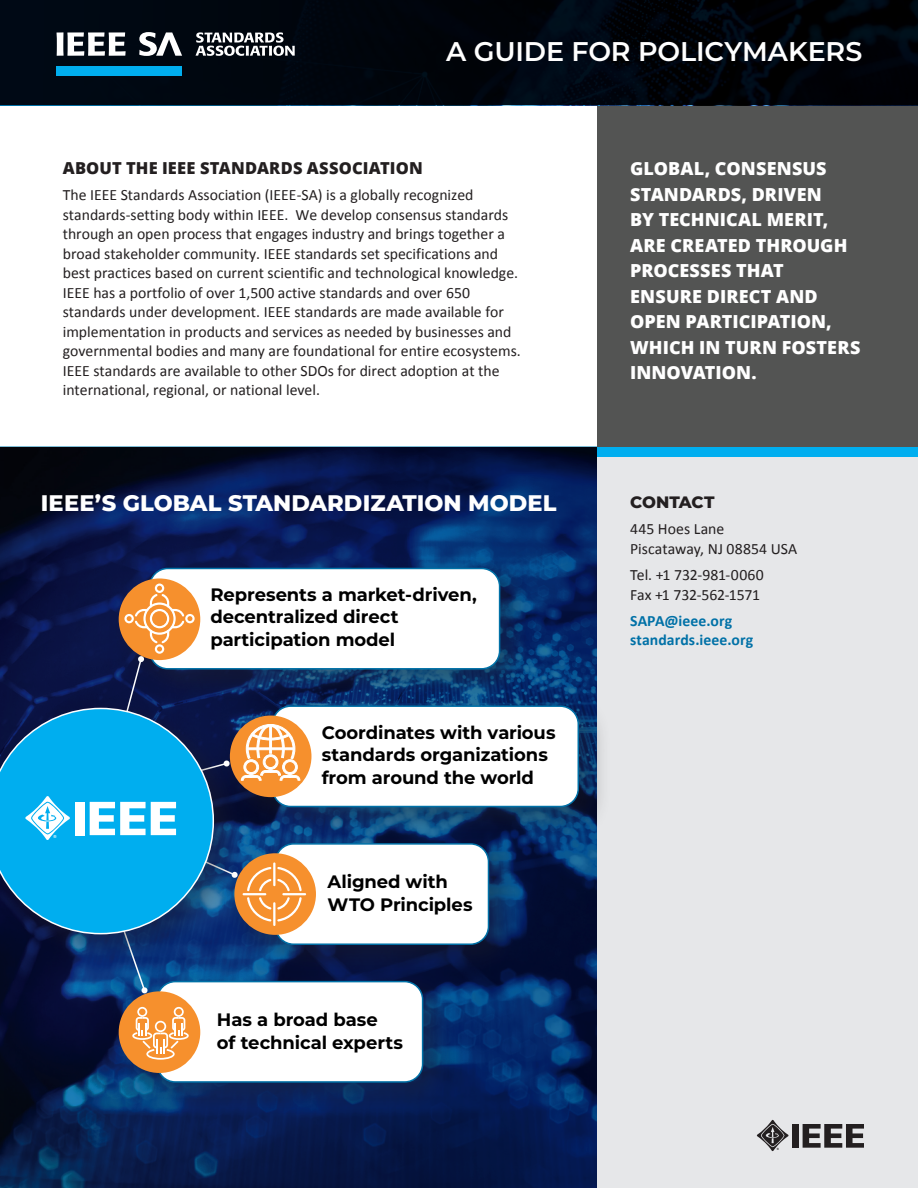
<style>
.page{position:relative;width:918px;height:1188px;background:#fff}
.page>*{position:absolute;margin:0;border:0;box-sizing:border-box;transform-origin:0 0}
.t1{font:600 27px "Montserrat";letter-spacing:-.005em;color:#fff}
.t2{font:800 22.5px "Montserrat";letter-spacing:.005em;color:#fff}
.t3{font:700 18px/22.5px "Montserrat";letter-spacing:-.005em;color:#000}
.t4{font:800 18px/25.5px "Open Sans";letter-spacing:.005em;color:#fff}
.t5{font:800 16.5px "Open Sans";letter-spacing:.01em;color:#231f20}
.t6{font:800 16.5px "Montserrat";letter-spacing:-.005em;color:#231f20}
.t7{font:15.75px/19.5px "Calibri";color:#231f20}
.t8{font:700 15.75px/19.5px "Calibri";letter-spacing:.005em;color:#0071a7}
.t9{font:700 4.2px "Helvetica";color:#fff}
.t10{font:700 3px "Helvetica";color:#231f20}
</style>
<div class="page">
<svg style="left:0;top:446px;width:598px;height:742px;background:#061c4d"></svg>
<div style="left:598px;top:0;width:320px;height:1188px;background:#e6e7e9"></div>
<div style="left:793px;top:1124px;width:6px;height:24px;background:#231f20"></div>
<svg style="left:803px;top:1124px;width:61px;height:24px"></svg>
<svg style="left:757px;top:1120px;width:32px;height:31px"></svg>
<div style="left:598px;top:106px;width:320px;height:341px;background:#535453"></div>
<div style="left:0;top:0;width:918px;height:105px;background:linear-gradient(to bottom,#00060d,#00060e)"></div>
<svg style="left:196px;top:32px;width:99px;height:24px"></svg>
<div style="left:56px;top:66px;width:126px;height:10px;background:#00aeef"></div>
<svg style="left:57px;top:32px;width:69px;height:24px"></svg>
<svg style="left:139px;top:32px;width:43px;height:24px"></svg>
<div style="left:598px;top:447px;width:320px;height:10px;background:#00aeef"></div>
<div style="left:107px;top:556px;width:426px;height:146px;background:#231f20;opacity:.35"></div>
<div style="left:150px;top:568px;width:350px;height:101px;background:#fff;border-radius:18px"></div>
<div style="left:149px;top:568px;width:351px;height:102px;border:2px solid #0071a7;border-radius:18px"></div>
<div style="left:119px;top:578px;width:81px;height:82px;background:#f6902d;border-radius:50%"></div>
<div style="left:219px;top:694px;width:393px;height:146px;background:#231f20;opacity:.35"></div>
<div style="left:273px;top:706px;width:305px;height:101px;background:#fff;border-radius:18px"></div>
<div style="left:272px;top:705px;width:307px;height:102px;border:2px solid #0071a7;border-radius:18px"></div>
<div style="left:230px;top:716px;width:81px;height:81px;background:#f6902d;border-radius:50%"></div>
<div style="left:223px;top:831px;width:299px;height:147px;background:#231f20;opacity:.35"></div>
<div style="left:276px;top:844px;width:212px;height:100px;background:#fff;border-radius:18px"></div>
<div style="left:275px;top:843px;width:214px;height:102px;border:2px solid #0071a7;border-radius:18px"></div>
<div style="left:234px;top:853px;width:82px;height:82px;background:#f6902d;border-radius:50%"></div>
<div style="left:107px;top:969px;width:349px;height:146px;background:#231f20;opacity:.35"></div>
<div style="left:157px;top:982px;width:266px;height:100px;background:#fff;border-radius:18px"></div>
<div style="left:157px;top:981px;width:266px;height:102px;border:2px solid #0071a7;border-radius:18px"></div>
<div style="left:119px;top:991px;width:81px;height:82px;background:#f6902d;border-radius:50%"></div>
<svg style="left:121px;top:967px;width:27px;height:27px"></svg>
<div style="left:0;top:696px;width:247px;height:271px;background:#231f20;opacity:.35"></div>
<svg style="left:0;top:708px;width:214px;height:226px;background:#098fcb"></svg>
<div style="left:76px;top:802px;width:9px;height:33px;background:#fff"></div>
<svg style="left:90px;top:802px;width:148px;height:76px"></svg>
<svg style="left:25px;top:796px;width:45px;height:44px"></svg>
<svg style="left:132px;top:1007px;width:57px;height:53px"></svg>
<svg style="left:247px;top:867px;width:24px;height:24px"></svg>
<svg style="left:277px;top:867px;width:25px;height:24px"></svg>
<svg style="left:277px;top:897px;width:25px;height:24px"></svg>
<svg style="left:247px;top:897px;width:24px;height:24px"></svg>
<hr style="left:273px;top:862px;width:2px;height:24px;background:#fff">
<hr style="left:282px;top:893px;width:24px;height:2px;background:#fff">
<hr style="left:273px;top:902px;width:2px;height:24px;background:#fff">
<hr style="left:243px;top:893px;width:23px;height:2px;background:#fff">
<svg style="left:241px;top:724px;width:59px;height:57px"></svg>
<div style="left:247px;top:748px;width:47px;height:2px;background:#fff;border:1px solid #fff"></div>
<div style="left:269px;top:725px;width:3px;height:28px;background:#fff;border:1px solid #fff"></div>
<svg style="left:124px;top:584px;width:71px;height:132px"></svg>
<h1 class="t1" style="left:446px;top:32px;width:418px">A GUIDE FOR POLICYMAKERS</h1>
<p class="t5" style="left:63px;top:155px;width:362px">ABOUT THE IEEE STANDARDS ASSOCIATION</p>
<p class="t7" style="left:63px;top:185px;width:460px">The IEEE Standards Association (IEEE-SA) is a globally recognized standards-setting body within IEEE. We develop consensus standards through an open process that engages industry and brings together a broad stakeholder community. IEEE standards set specifications and best practices based on current scientific and technological knowledge.<br>IEEE has a portfolio of over 1,500 active standards and over 650 standards under development. IEEE standards are made available for implementation in products and services as needed by businesses and governmental bodies and many are foundational for entire ecosystems.<br>IEEE standards are available to other SDOs for direct adoption at the international, regional, or national level.</p>
<p class="t4" style="left:630px;top:155px;width:232px">GLOBAL, CONSENSUS<br>STANDARDS, DRIVEN<br>BY TECHNICAL MERIT,<br>ARE CREATED THROUGH<br>PROCESSES THAT<br>ENSURE DIRECT AND<br>OPEN PARTICIPATION,<br>WHICH IN TURN FOSTERS<br>INNOVATION.</p>
<h2 class="t2" style="left:41px;top:487px;width:517px">IEEE’S GLOBAL STANDARDIZATION MODEL</h2>
<p class="t6" style="left:630px;top:490px;width:86px">CONTACT</p>
<p class="t7" style="left:630px;top:519px;width:169px">445 Hoes Lane<br>Piscataway, NJ 08854 USA</p>
<p class="t7" style="left:630px;top:565px;width:135px">Tel. +1 732-981-0060<br>Fax +1 732-562-1571</p>
<p class="t8" style="left:630px;top:611px;width:125px">SAPA@ieee.org standards.ieee.org</p>
<p class="t3" style="left:210px;top:582px;width:268px">Represents a market-driven, decentralized direct participation model</p>
<p class="t9" style="left:54px;top:833px;width:5px">®</p>
<p class="t3" style="left:322px;top:720px;width:235px">Coordinates with various standards organizations from around the world</p>
<p class="t3" style="left:328px;top:870px;width:146px">Aligned with<br>WTO Principles</p>
<p class="t3" style="left:217px;top:1007px;width:188px">Has a broad base<br>of technical experts</p>
<p class="t10" style="left:777px;top:1146px;width:4px">®</p>
</div>
